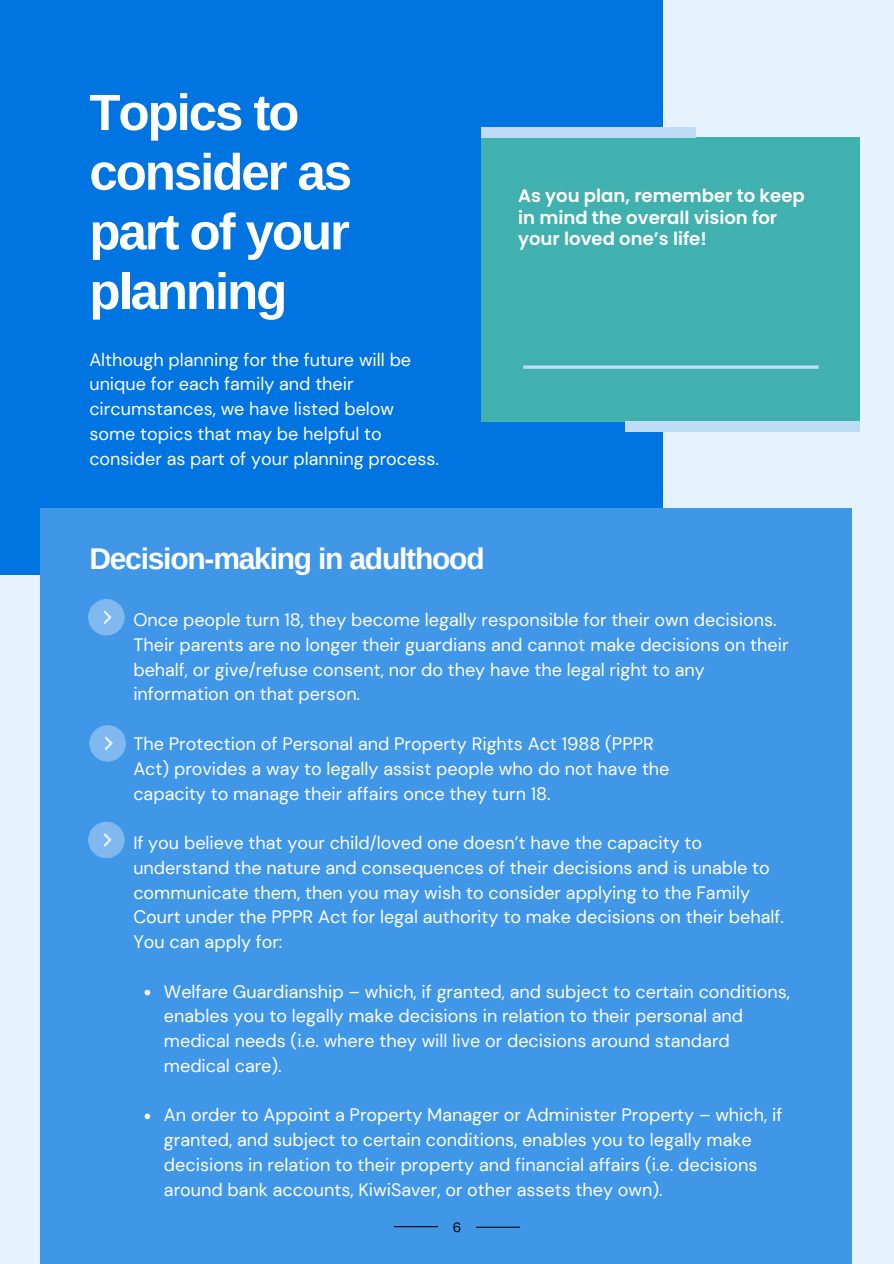
<style>
.page{position:relative;width:894px;height:1264px;background:#fff}
.page>*{position:absolute;margin:0;border:0;box-sizing:border-box;transform-origin:0 0}
.t1{font:700 51px/59.7px "Arimo";letter-spacing:-.04em;color:#fff}
.t2{font:700 30px "Arimo";letter-spacing:-.04em;color:#fff}
.t3{font:18px/24.8px "DM Sans";color:#fff}
.t4{font:600 18px/21.3px "Poppins";color:#fff}
.t5{font:13.5px "DM Sans";color:#000}
</style>
<div class="page">
<div style="left:0;top:0;width:893px;height:1263px;background:#e6f2fc"></div>
<div style="left:0;top:0;width:662px;height:574px;background:#0074e0"></div>
<div style="left:41px;top:508px;width:810px;height:755px;background:#4097e8"></div>
<svg style="left:88px;top:599px;width:36px;height:36px"></svg>
<div style="left:481px;top:138px;width:378px;height:284px;background:#41b1af"></div>
<div style="left:481px;top:127px;width:214px;height:11px;background:#bfdcf7"></div>
<svg style="left:523px;top:365px;width:295px;height:4px"></svg>
<div style="left:625px;top:421px;width:234px;height:10px;background:#bfdcf7"></div>
<svg style="left:144px;top:989px;width:6px;height:6px"></svg>
<svg style="left:144px;top:1113px;width:6px;height:6px"></svg>
<svg style="left:89px;top:725px;width:36px;height:36px"></svg>
<svg style="left:88px;top:821px;width:36px;height:36px"></svg>
<hr style="left:476px;top:1226px;width:44px;height:1px;background:#000">
<hr style="left:394px;top:1226px;width:44px;height:1px;background:#000">
<h3 class="t1" style="left:89px;top:82px;width:264px">Topics to consider as part of your planning</h3>
<h1 class="t3" style="left:89px;top:347px;width:351px">Although planning for the future will be unique for each family and their circumstances, we have listed below some topics that may be helpful to consider as part of your planning process.</h1>
<p class="t4" style="left:518px;top:185px;width:288px">As you plan, remember to keep in mind the overall vision for your loved one’s life!</p>
<h2 class="t2" style="left:89px;top:542px;width:396px">Decision-making in adulthood</h2>
<p class="t3" style="left:133px;top:607px;width:656px">Once people turn 18, they become legally responsible for their own decisions.<br>Their parents are no longer their guardians and cannot make decisions on their behalf, or give/refuse consent, nor do they have the legal right to any information on that person.</p>
<p class="t3" style="left:133px;top:731px;width:522px">The Protection of Personal and Property Rights Act 1988 (PPPR</p>
<p class="t3" style="left:133px;top:756px;width:537px">Act) provides a way to legally assist people who do not have the</p>
<p class="t3" style="left:133px;top:781px;width:419px">capacity to manage their affairs once they turn 18.</p>
<p class="t3" style="left:133px;top:830px;width:652px">If you believe that your child/loved one doesn’t have the capacity to understand the nature and consequences of their decisions and is unable to communicate them, then you may wish to consider applying to the Family Court under the PPPR Act for legal authority to make decisions on their behalf.<br>You can apply for:</p>
<p class="t3" style="left:164px;top:979px;width:627px">Welfare Guardianship – which, if granted, and subject to certain conditions, enables you to legally make decisions in relation to their personal and medical needs (i.e. where they will live or decisions around standard medical care).</p>
<p class="t3" style="left:164px;top:1102px;width:619px">An order to Appoint a Property Manager or Administer Property – which, if granted, and subject to certain conditions, enables you to legally make decisions in relation to their property and financial affairs (i.e. decisions around bank accounts, KiwiSaver, or other assets they own).</p>
<p class="t5" style="left:452px;top:1218px;width:10px">6</p>
</div>
